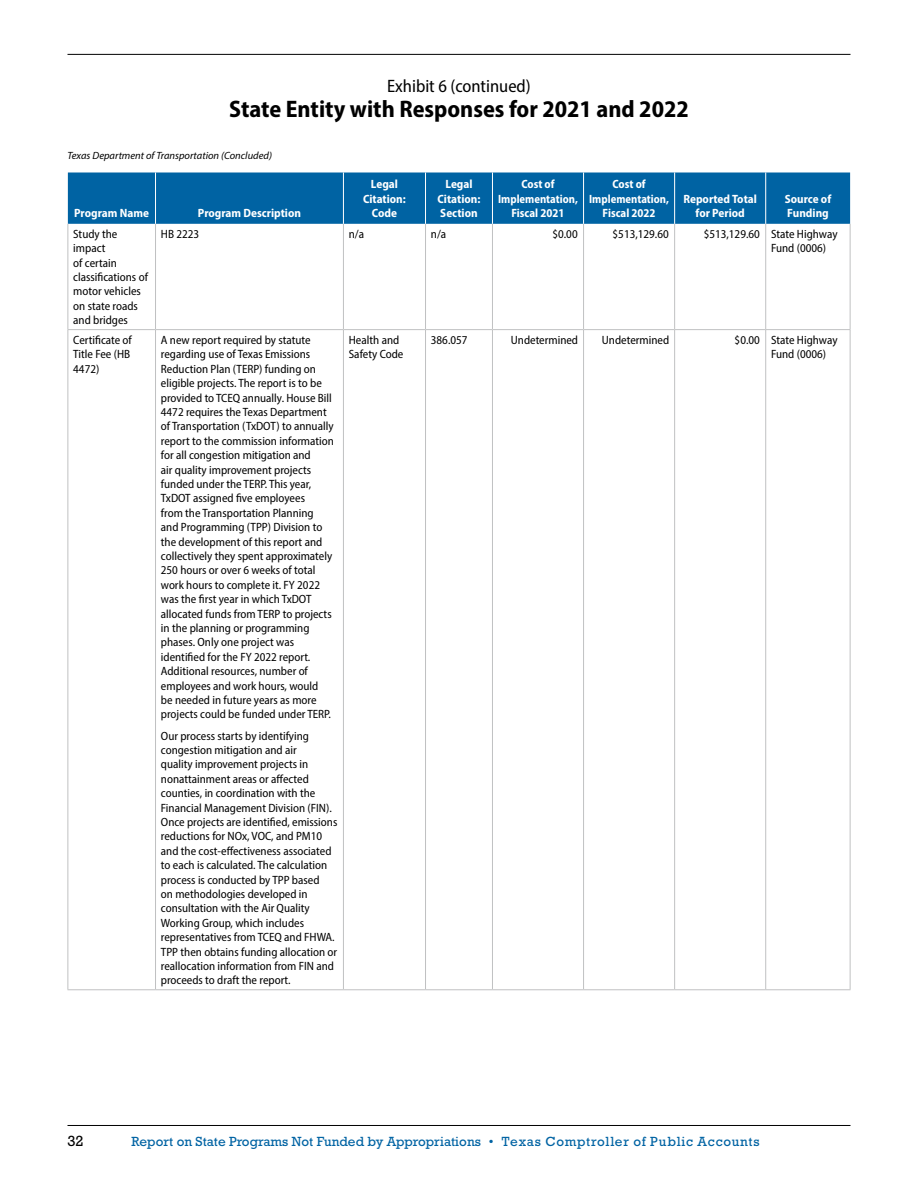
<style>
.page{position:relative;width:918px;height:1188px;background:#fff}
.page>*{position:absolute;margin:0;border:0;box-sizing:border-box;transform-origin:0 0}
.t1{font:700 semi-condensed 24px "Myriad Pro";color:#000}
.t2{font:semi-condensed 18px "Myriad Pro";color:#000}
.t3{font:15px "Rockwell Std";color:#000}
.t4{font:13.5px "Rockwell Std";color:#0063a3}
.BIG_TABLE_-_Body{font:semi-condensed 12px/14.4px "Myriad Pro";color:#000}
.BIG_TABLE_-_Column_H{font:700 semi-condensed 12px/14.4px "Myriad Pro";color:#fff;text-align:center}
.t5{font:italic 10.5px "Myriad Pro";color:#000}
</style>
<div class="page">
<hr style="left:68px;top:1125px;width:782px;height:1px;background:#000">
<hr style="left:68px;top:54px;width:782px;height:1px;background:#000">
<div style="left:68px;top:172px;width:782px;height:52px;background:#0063a3"></div>
<hr style="left:68px;top:224px;width:1px;height:105px;background:#c0c1c2">
<hr style="left:155px;top:224px;width:1px;height:105px;background:#c0c1c2">
<hr style="left:343px;top:224px;width:1px;height:105px;background:#c0c1c2">
<hr style="left:425px;top:224px;width:1px;height:105px;background:#c0c1c2">
<hr style="left:492px;top:224px;width:1px;height:105px;background:#c0c1c2">
<hr style="left:583px;top:224px;width:1px;height:105px;background:#c0c1c2">
<hr style="left:674px;top:224px;width:1px;height:105px;background:#c0c1c2">
<hr style="left:765px;top:224px;width:1px;height:105px;background:#c0c1c2">
<hr style="left:850px;top:224px;width:1px;height:105px;background:#c0c1c2">
<hr style="left:68px;top:329px;width:88px;height:1px;background:#c0c1c2">
<hr style="left:68px;top:330px;width:1px;height:659px;background:#c0c1c2">
<hr style="left:156px;top:329px;width:187px;height:1px;background:#c0c1c2">
<hr style="left:155px;top:330px;width:1px;height:659px;background:#c0c1c2">
<hr style="left:343px;top:329px;width:83px;height:1px;background:#c0c1c2">
<hr style="left:343px;top:330px;width:1px;height:659px;background:#c0c1c2">
<hr style="left:426px;top:329px;width:66px;height:1px;background:#c0c1c2">
<hr style="left:425px;top:330px;width:1px;height:659px;background:#c0c1c2">
<hr style="left:492px;top:329px;width:92px;height:1px;background:#c0c1c2">
<hr style="left:492px;top:330px;width:1px;height:659px;background:#c0c1c2">
<hr style="left:584px;top:329px;width:91px;height:1px;background:#c0c1c2">
<hr style="left:583px;top:330px;width:1px;height:659px;background:#c0c1c2">
<hr style="left:675px;top:329px;width:91px;height:1px;background:#c0c1c2">
<hr style="left:674px;top:330px;width:1px;height:659px;background:#c0c1c2">
<hr style="left:766px;top:329px;width:85px;height:1px;background:#c0c1c2">
<hr style="left:765px;top:330px;width:1px;height:659px;background:#c0c1c2">
<hr style="left:850px;top:330px;width:1px;height:659px;background:#c0c1c2">
<hr style="left:68px;top:989px;width:88px;height:1px;background:#c0c1c2">
<hr style="left:156px;top:989px;width:187px;height:1px;background:#c0c1c2">
<hr style="left:343px;top:989px;width:83px;height:1px;background:#c0c1c2">
<hr style="left:426px;top:989px;width:66px;height:1px;background:#c0c1c2">
<hr style="left:492px;top:989px;width:92px;height:1px;background:#c0c1c2">
<hr style="left:584px;top:989px;width:91px;height:1px;background:#c0c1c2">
<hr style="left:675px;top:989px;width:91px;height:1px;background:#c0c1c2">
<hr style="left:766px;top:989px;width:85px;height:1px;background:#c0c1c2">
<hr style="left:155px;top:173px;width:1px;height:51px;background:#fff">
<hr style="left:343px;top:173px;width:1px;height:51px;background:#fff">
<hr style="left:425px;top:173px;width:1px;height:51px;background:#fff">
<hr style="left:492px;top:173px;width:1px;height:51px;background:#fff">
<hr style="left:583px;top:173px;width:1px;height:51px;background:#fff">
<hr style="left:674px;top:173px;width:1px;height:51px;background:#fff">
<hr style="left:765px;top:173px;width:1px;height:51px;background:#fff">
<h2 class="t2" style="left:387px;top:74px;width:145px">Exhibit 6 (continued)</h2>
<h1 class="t1" style="left:229px;top:93px;width:461px">State Entity with Responses for 2021 and 2022</h1>
<p class="t5" style="left:68px;top:149px;width:206px">Texas Department of Transportation (Concluded)</p>
<p class="BIG_TABLE_-_Column_H" style="left:74px;top:205px;width:76px">Program Name</p>
<p class="BIG_TABLE_-_Column_H" style="left:198px;top:205px;width:105px">Program Description</p>
<p class="BIG_TABLE_-_Column_H" style="left:363px;top:177px;width:44px">Legal<br>Citation:<br>Code</p>
<p class="BIG_TABLE_-_Column_H" style="left:438px;top:177px;width:44px">Legal<br>Citation:<br>Section</p>
<p class="BIG_TABLE_-_Column_H" style="left:498px;top:177px;width:81px">Cost of<br>Implementation,<br>Fiscal 2021</p>
<p class="BIG_TABLE_-_Column_H" style="left:589px;top:177px;width:81px">Cost of<br>Implementation,<br>Fiscal 2022</p>
<p class="BIG_TABLE_-_Column_H" style="left:683px;top:191px;width:75px">Reported Total for Period</p>
<p class="BIG_TABLE_-_Column_H" style="left:785px;top:191px;width:48px;text-align:left">Source of<br>Funding</p>
<p class="BIG_TABLE_-_Body" style="left:73px;top:226px;width:76px">Study the impact<br>of certain classifications of motor vehicles on state roads and bridges</p>
<p class="BIG_TABLE_-_Body" style="left:161px;top:226px;width:40px">HB 2223</p>
<p class="BIG_TABLE_-_Body" style="left:349px;top:226px;width:17px">n/a</p>
<p class="BIG_TABLE_-_Body" style="left:431px;top:226px;width:17px">n/a</p>
<p class="BIG_TABLE_-_Body" style="left:552px;top:226px;width:27px">$0.00</p>
<p class="BIG_TABLE_-_Body" style="left:613px;top:226px;width:58px">$513,129.60</p>
<p class="BIG_TABLE_-_Body" style="left:704px;top:226px;width:58px">$513,129.60</p>
<p class="BIG_TABLE_-_Body" style="left:771px;top:226px;width:68px">State Highway<br>Fund (0006)</p>
<p class="BIG_TABLE_-_Body" style="left:73px;top:333px;width:60px">Certificate of<br>Title Fee (HB<br>4472)</p>
<p class="BIG_TABLE_-_Body" style="left:161px;top:333px;width:175px">A new report required by statute regarding use of Texas Emissions Reduction Plan (TERP) funding on eligible projects. The report is to be provided to TCEQ annually. House Bill 4472 requires the Texas Department of Transportation (TxDOT) to annually report to the commission information for all congestion mitigation and<br>air quality improvement projects funded under the TERP. This year, TxDOT assigned five employees<br>from the Transportation Planning and Programming (TPP) Division to the development of this report and collectively they spent approximately 250 hours or over 6 weeks of total work hours to complete it. FY 2022 was the first year in which TxDOT allocated funds from TERP to projects in the planning or programming phases. Only one project was identified for the FY 2022 report.<br>Additional resources, number of employees and work hours, would<br>be needed in future years as more projects could be funded under TERP.</p>
<p class="BIG_TABLE_-_Body" style="left:161px;top:728px;width:178px">Our process starts by identifying congestion mitigation and air<br>quality improvement projects in nonattainment areas or affected counties, in coordination with the Financial Management Division (FIN).<br>Once projects are identified, emissions reductions for NOx, VOC, and PM10 and the cost-effectiveness associated to each is calculated. The calculation process is conducted by TPP based<br>on methodologies developed in consultation with the Air Quality Working Group, which includes representatives from TCEQ and FHWA.<br>TPP then obtains funding allocation or reallocation information from FIN and proceeds to draft the report.</p>
<p class="BIG_TABLE_-_Body" style="left:349px;top:333px;width:56px">Health and<br>Safety Code</p>
<p class="BIG_TABLE_-_Body" style="left:431px;top:333px;width:38px">386.057</p>
<p class="BIG_TABLE_-_Body" style="left:511px;top:333px;width:69px">Undetermined</p>
<p class="BIG_TABLE_-_Body" style="left:602px;top:333px;width:69px">Undetermined</p>
<p class="BIG_TABLE_-_Body" style="left:735px;top:333px;width:27px">$0.00</p>
<p class="BIG_TABLE_-_Body" style="left:771px;top:333px;width:68px">State Highway<br>Fund (0006)</p>
<p class="t3" style="left:68px;top:1132px;width:18px">32</p>
<p class="t4" style="left:131px;top:1134px;width:630px">Report on State Programs Not Funded by Appropriations • Texas Comptroller of Public Accounts</p>
</div>
